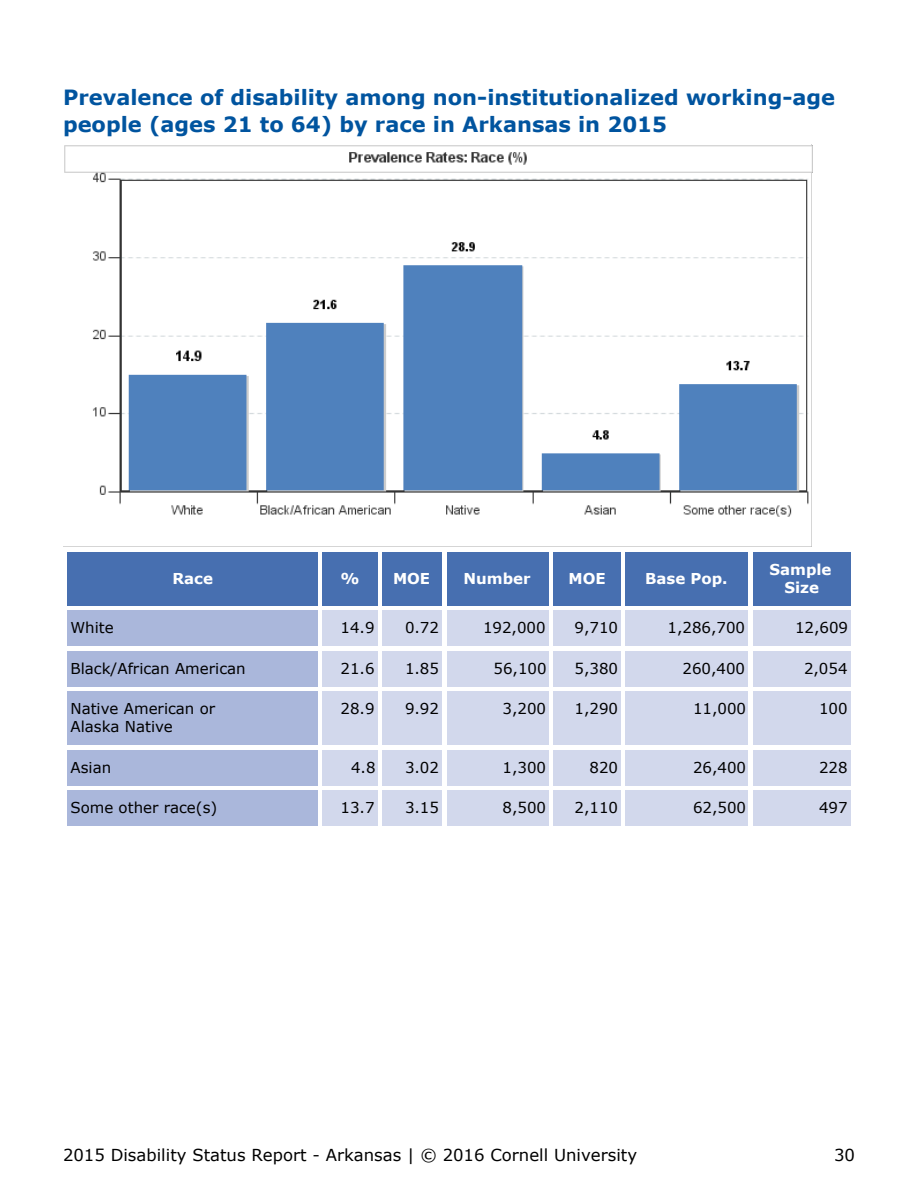
<style>
.page{position:relative;width:918px;height:1188px;background:#fff}
.page>*{position:absolute;margin:0;border:0;box-sizing:border-box;transform-origin:0 0}
.t1{font:700 21px/27px "Verdana";color:#00549f}
.t2{font:16.5px "Verdana";color:#000}
.t3{font:15px/18px "Verdana";color:#000}
.t4{font:700 15px/18px "Verdana";color:#fff;text-align:center}
</style>
<div class="page">
<img style="left:63px;top:144px;width:750px;height:403px">
<div style="left:68px;top:552px;width:250px;height:54px;background:#476fb0"></div>
<div style="left:322px;top:552px;width:56px;height:54px;background:#476fb0"></div>
<div style="left:382px;top:552px;width:60px;height:54px;background:#476fb0"></div>
<div style="left:447px;top:552px;width:102px;height:54px;background:#476fb0"></div>
<div style="left:554px;top:552px;width:67px;height:54px;background:#476fb0"></div>
<div style="left:626px;top:552px;width:122px;height:54px;background:#476fb0"></div>
<div style="left:753px;top:552px;width:97px;height:54px;background:#476fb0"></div>
<div style="left:68px;top:610px;width:250px;height:36px;background:#aab7db"></div>
<div style="left:322px;top:610px;width:56px;height:36px;background:#d2d8ec"></div>
<div style="left:382px;top:610px;width:60px;height:36px;background:#d2d8ec"></div>
<div style="left:447px;top:610px;width:102px;height:36px;background:#d2d8ec"></div>
<div style="left:554px;top:610px;width:67px;height:36px;background:#d2d8ec"></div>
<div style="left:626px;top:610px;width:122px;height:36px;background:#d2d8ec"></div>
<div style="left:753px;top:610px;width:97px;height:36px;background:#d2d8ec"></div>
<div style="left:68px;top:651px;width:250px;height:36px;background:#aab7db"></div>
<div style="left:322px;top:651px;width:56px;height:36px;background:#d2d8ec"></div>
<div style="left:382px;top:651px;width:60px;height:36px;background:#d2d8ec"></div>
<div style="left:447px;top:651px;width:102px;height:36px;background:#d2d8ec"></div>
<div style="left:554px;top:651px;width:67px;height:36px;background:#d2d8ec"></div>
<div style="left:626px;top:651px;width:122px;height:36px;background:#d2d8ec"></div>
<div style="left:753px;top:651px;width:97px;height:36px;background:#d2d8ec"></div>
<div style="left:68px;top:692px;width:250px;height:54px;background:#aab7db"></div>
<div style="left:322px;top:692px;width:56px;height:54px;background:#d2d8ec"></div>
<div style="left:382px;top:692px;width:60px;height:54px;background:#d2d8ec"></div>
<div style="left:447px;top:692px;width:102px;height:54px;background:#d2d8ec"></div>
<div style="left:554px;top:692px;width:67px;height:54px;background:#d2d8ec"></div>
<div style="left:626px;top:692px;width:122px;height:54px;background:#d2d8ec"></div>
<div style="left:753px;top:692px;width:97px;height:54px;background:#d2d8ec"></div>
<div style="left:68px;top:750px;width:250px;height:36px;background:#aab7db"></div>
<div style="left:322px;top:750px;width:56px;height:36px;background:#d2d8ec"></div>
<div style="left:382px;top:750px;width:60px;height:36px;background:#d2d8ec"></div>
<div style="left:447px;top:750px;width:102px;height:36px;background:#d2d8ec"></div>
<div style="left:554px;top:750px;width:67px;height:36px;background:#d2d8ec"></div>
<div style="left:626px;top:750px;width:122px;height:36px;background:#d2d8ec"></div>
<div style="left:753px;top:750px;width:97px;height:36px;background:#d2d8ec"></div>
<div style="left:68px;top:790px;width:250px;height:36px;background:#aab7db"></div>
<div style="left:322px;top:790px;width:56px;height:36px;background:#d2d8ec"></div>
<div style="left:382px;top:790px;width:60px;height:36px;background:#d2d8ec"></div>
<div style="left:447px;top:790px;width:102px;height:36px;background:#d2d8ec"></div>
<div style="left:554px;top:790px;width:67px;height:36px;background:#d2d8ec"></div>
<div style="left:626px;top:790px;width:122px;height:36px;background:#d2d8ec"></div>
<div style="left:753px;top:790px;width:97px;height:36px;background:#d2d8ec"></div>
<h1 class="t1" style="left:63px;top:86px;width:774px">Prevalence of disability among non-institutionalized working-age people (ages 21 to 64) by race in Arkansas in 2015</h1>
<p class="t4" style="left:172px;top:570px;width:42px">Race</p>
<p class="t4" style="left:340px;top:570px;width:21px">%</p>
<p class="t4" style="left:393px;top:570px;width:39px">MOE</p>
<p class="t4" style="left:464px;top:570px;width:69px">Number</p>
<p class="t4" style="left:568px;top:570px;width:39px">MOE</p>
<p class="t4" style="left:645px;top:570px;width:84px">Base Pop.</p>
<p class="t4" style="left:770px;top:561px;width:64px">Sample<br>Size</p>
<p class="t3" style="left:70px;top:620px;width:45px">White</p>
<p class="t3" style="left:340px;top:620px;width:36px">14.9</p>
<p class="t3" style="left:405px;top:620px;width:36px">0.72</p>
<p class="t3" style="left:483px;top:620px;width:64px">192,000</p>
<p class="t3" style="left:574px;top:620px;width:45px">9,710</p>
<p class="t3" style="left:668px;top:620px;width:79px">1,286,700</p>
<p class="t3" style="left:795px;top:620px;width:55px">12,609</p>
<p class="t3" style="left:70px;top:660px;width:177px">Black/African American</p>
<p class="t3" style="left:340px;top:660px;width:36px">21.6</p>
<p class="t3" style="left:405px;top:660px;width:36px">1.85</p>
<p class="t3" style="left:494px;top:660px;width:55px">56,100</p>
<p class="t3" style="left:574px;top:660px;width:45px">5,380</p>
<p class="t3" style="left:682px;top:660px;width:64px">260,400</p>
<p class="t3" style="left:804px;top:660px;width:45px">2,054</p>
<p class="t3" style="left:70px;top:701px;width:146px">Native American or<br>Alaska Native</p>
<p class="t3" style="left:340px;top:701px;width:36px">28.9</p>
<p class="t3" style="left:405px;top:701px;width:36px">9.92</p>
<p class="t3" style="left:502px;top:701px;width:45px">3,200</p>
<p class="t3" style="left:574px;top:701px;width:45px">1,290</p>
<p class="t3" style="left:693px;top:701px;width:55px">11,000</p>
<p class="t3" style="left:819px;top:701px;width:30px">100</p>
<p class="t3" style="left:70px;top:759px;width:42px">Asian</p>
<p class="t3" style="left:351px;top:759px;width:26px">4.8</p>
<p class="t3" style="left:405px;top:759px;width:36px">3.02</p>
<p class="t3" style="left:502px;top:759px;width:45px">1,300</p>
<p class="t3" style="left:590px;top:759px;width:30px">820</p>
<p class="t3" style="left:693px;top:759px;width:55px">26,400</p>
<p class="t3" style="left:819px;top:759px;width:30px">228</p>
<p class="t3" style="left:70px;top:800px;width:148px">Some other race(s)</p>
<p class="t3" style="left:340px;top:800px;width:36px">13.7</p>
<p class="t3" style="left:405px;top:800px;width:36px">3.15</p>
<p class="t3" style="left:502px;top:800px;width:45px">8,500</p>
<p class="t3" style="left:574px;top:800px;width:45px">2,110</p>
<p class="t3" style="left:693px;top:800px;width:55px">62,500</p>
<p class="t3" style="left:819px;top:800px;width:30px">497</p>
<p class="t2" style="left:63px;top:1148px;width:576px">2015 Disability Status Report - Arkansas | © 2016 Cornell University</p>
<p class="t2" style="left:834px;top:1148px;width:22px">30</p>
</div>
